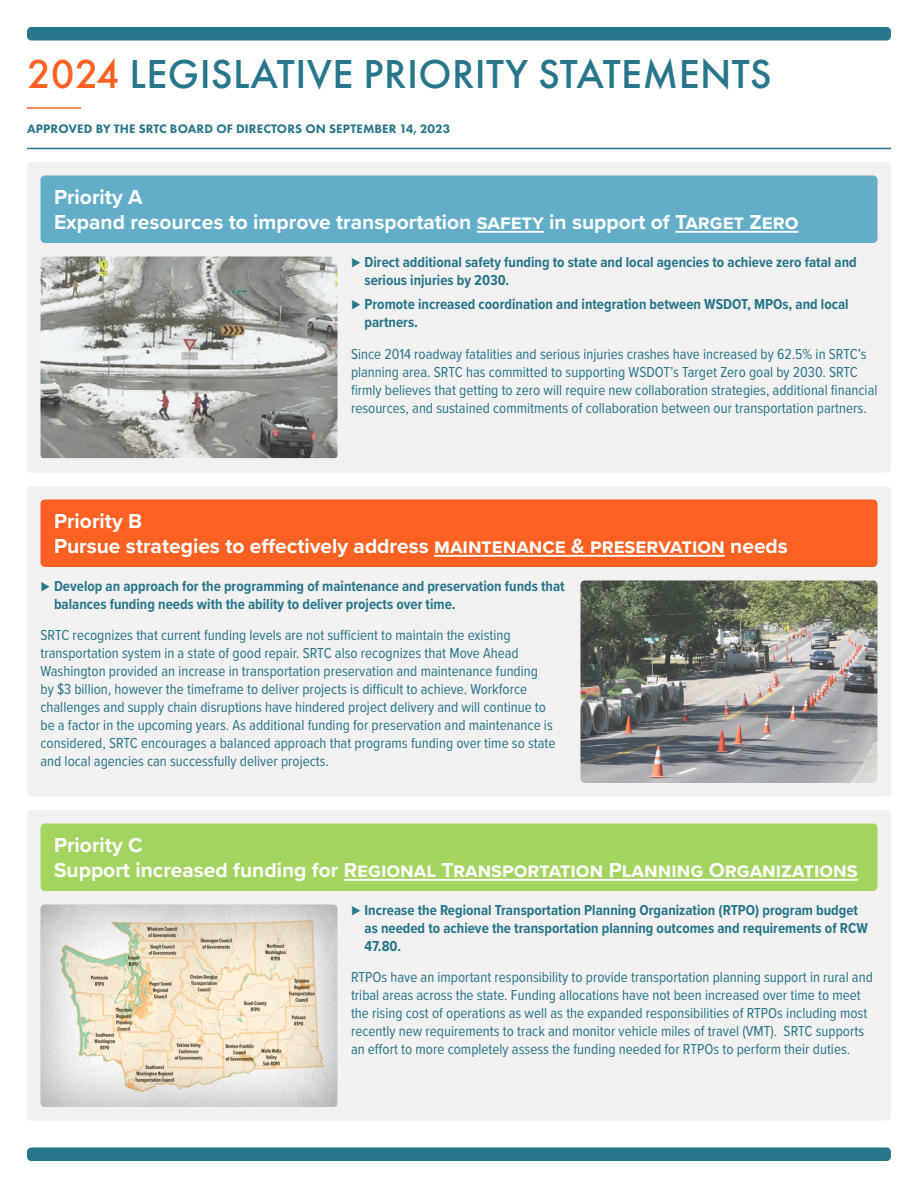
<style>
.page{position:relative;width:918px;height:1188px;background:#fff}
.page>*{position:absolute;margin:0;border:0;box-sizing:border-box;transform-origin:0 0}
.Leg_Priority_Title{font:500 42px "Futura PT";letter-spacing:.01em;color:#27768b}
.Leg_Priority_-_Header{font:700 21px "Proxima Nova";color:#fff}
.t1{font:15px/18px "Proxima Nova Cond";color:#27768b}
.t2{font:700 15px/18px "Proxima Nova Cond";color:#27768b}
.Leg_Priority_Subtitle{font:800 12.75px "Futura PT";letter-spacing:.01em;color:#27768b}
.s1{color:#ff6122}
.s2{font-style:italic}
</style>
<div class="page">
<div style="left:27px;top:1148px;width:864px;height:13px;background:#27768b;border-radius:4px"></div>
<div style="left:27px;top:27px;width:864px;height:13px;background:#27768b;border-radius:4px"></div>
<div style="left:27px;top:162px;width:864px;height:310px;background:#f2f1f2;border-radius:4px"></div>
<div style="left:27px;top:486px;width:864px;height:310px;background:#f2f1f2;border-radius:4px"></div>
<div style="left:27px;top:810px;width:864px;height:310px;background:#f2f1f2;border-radius:4px"></div>
<div style="left:39px;top:903px;width:301px;height:205px;background:#231f20;opacity:.5"></div>
<img style="left:580px;top:580px;width:298px;height:203px">
<img style="left:40px;top:256px;width:298px;height:203px">
<div style="left:40px;top:176px;width:837px;height:67px;background:#62aec9;border-radius:4px"></div>
<hr style="left:477px;top:231px;width:67px;height:2px;background:#fff">
<hr style="left:675px;top:231px;width:124px;height:2px;background:#fff">
<div style="left:40px;top:500px;width:837px;height:67px;background:#ff6122;border-radius:4px"></div>
<hr style="left:434px;top:555px;width:291px;height:2px;background:#fff">
<div style="left:40px;top:824px;width:837px;height:67px;background:#a4d460;border-radius:4px"></div>
<hr style="left:344px;top:879px;width:514px;height:2px;background:#fff">
<hr style="left:27px;top:148px;width:864px;height:1px;background:#27768b">
<hr style="left:27px;top:107px;width:54px;height:2px;background:#ff6122">
<p class="Leg_Priority_Title" style="left:27px;top:49px;width:746px"><span class="s1">2024</span> LEGISLATIVE PRIORITY STATEMENTS</p>
<p class="Leg_Priority_Subtitle" style="left:27px;top:120px;width:425px">APPROVED BY THE SRTC BOARD OF DIRECTORS ON SEPTEMBER 14, 2023</p>
<p class="Leg_Priority_-_Header" style="left:54px;top:181px;width:90px">Priority A</p>
<p class="Leg_Priority_-_Header" style="left:54px;top:206px;width:746px">Expand resources to improve transportation safety in support of Target Zero</p>
<p class="t2" style="left:364px;top:252px;width:494px;text-indent:-14px"><span class="s2">⊲</span> Direct additional safety funding to state and local agencies to achieve zero fatal and serious injuries by 2030.</p>
<p class="t2" style="left:364px;top:295px;width:486px;text-indent:-14px"><span class="s2">⊲</span> Promote increased coordination and integration between WSDOT, MPOs, and local partners.</p>
<p class="t1" style="left:351px;top:344px;width:528px">Since 2014 roadway fatalities and serious injuries crashes have increased by 62.5% in SRTC’s planning area. SRTC has committed to supporting WSDOT’s Target Zero goal by 2030. SRTC firmly believes that getting to zero will require new collaboration strategies, additional financial resources, and sustained commitments of collaboration between our transportation partners.</p>
<p class="Leg_Priority_-_Header" style="left:54px;top:505px;width:90px">Priority B</p>
<p class="Leg_Priority_-_Header" style="left:54px;top:530px;width:735px">Pursue strategies to effectively address maintenance &amp; preservation needs</p>
<p class="t2" style="left:54px;top:576px;width:512px;text-indent:-14px"><span class="s2">⊲</span> Develop an approach for the programming of maintenance and preservation funds that balances funding needs with the ability to deliver projects over time.</p>
<p class="t1" style="left:40px;top:625px;width:517px">SRTC recognizes that current funding levels are not sufficient to maintain the existing transportation system in a state of good repair. SRTC also recognizes that Move Ahead Washington provided an increase in transportation preservation and maintenance funding<br>by $3 billion, however the timeframe to deliver projects is difficult to achieve. Workforce challenges and supply chain disruptions have hindered project delivery and will continue to be a factor in the upcoming years. As additional funding for preservation and maintenance is considered, SRTC encourages a balanced approach that programs funding over time so state and local agencies can successfully deliver projects.</p>
<p class="Leg_Priority_-_Header" style="left:54px;top:829px;width:90px">Priority C</p>
<p class="Leg_Priority_-_Header" style="left:54px;top:854px;width:805px">Support increased funding for Regional Transportation Planning Organizations</p>
<p class="t2" style="left:364px;top:900px;width:505px;text-indent:-14px"><span class="s2">⊲</span> Increase the Regional Transportation Planning Organization (RTPO) program budget as needed to achieve the transportation planning outcomes and requirements of RCW<br>47.80.</p>
<p class="t1" style="left:351px;top:967px;width:523px">RTPOs have an important responsibility to provide transportation planning support in rural and tribal areas across the state. Funding allocations have not been increased over time to meet the rising cost of operations as well as the expanded responsibilities of RTPOs including most recently new requirements to track and monitor vehicle miles of travel (VMT). SRTC supports an effort to more completely assess the funding needed for RTPOs to perform their duties.</p>
</div>
